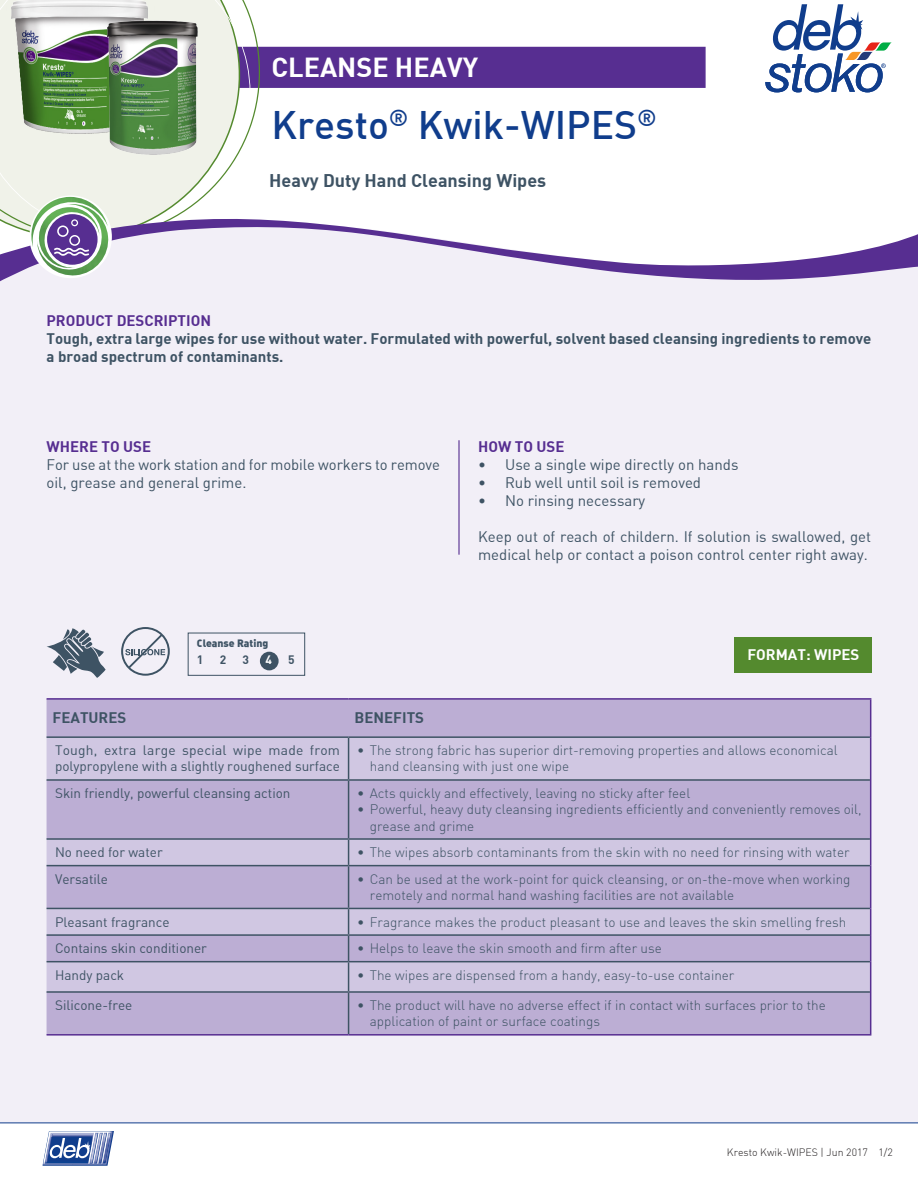
<style>
.page{position:relative;width:918px;height:1188px;background:#fff}
.page>*{position:absolute;margin:0;border:0;box-sizing:border-box;transform-origin:0 0}
.t1{font:500 39px "DI Nbek";color:#103d8c}
.t2{font:700 27px "DI Nbek";color:#fff}
._08_Copy_Prokyon_8_7{font:700 18px "DI Nbek";color:#3e5364}
._08_Subline_Prokyon{font:15px/18px "DIN Bek";color:#3e5364}
._08_Subline_Prokyon-2{font:700 15px/18px "DI Nbek";color:#3e5364}
._08_Subline_Prokyon-3{font:700 15px "DI Nbek";color:#572e91}
._08_Subline_Prokyon-4{font:700 15px "DI Nbek";color:#fff}
.t3{font:300 13.5px/16.2px "DI Nbek";color:#3e5364}
._08_Subline_Prokyon-5{font:13.5px/16.2px "DIN Bek";color:#3e5364}
._08_Subline_Prokyon-6{font:700 12px "DI Nbek";color:#3e5364}
._08_Subline_Prokyon-7{font:700 12px "DI Nbek";color:#fff}
._07_Prokyon_7_9{font:300 10.5px "DI Nbek";color:#231f20}
._08_Subline_Prokyon-8{font:10.5px "DIN Black Alternate";color:#3e5364}
</style>
<div class="page">
<div style="left:0;top:0;width:918px;height:1123px;background:#f2eff7"></div>
<hr style="left:0;top:1123px;width:918px;height:1px;background:#103d8c">
<svg style="left:43px;top:1131px;width:71px;height:35px"></svg>
<div style="left:275px;top:0;width:643px;height:216px;background:#fff"></div>
<div style="left:203px;top:47px;width:503px;height:41px;background:#572e91;border:2px solid #572e91"></div>
<svg style="left:0;top:0;width:275px;height:216px;fill:#f0f2e9"></svg>
<svg style="left:0;top:216px;width:918px;height:66px"></svg>
<img style="left:37px;top:203px;width:73px;height:74px">
<img style="left:37px;top:247px;width:63px;height:23px">
<img style="left:29px;top:197px;width:79px;height:50px">
<div style="left:47px;top:700px;width:823px;height:334px;background:#bcaed4"></div>
<svg style="left:47px;top:738px;width:823px;height:253px;background:#c4b9da"></svg>
<hr style="left:47px;top:736px;width:302px;height:2px;background:#3e5364">
<hr style="left:47px;top:779px;width:302px;height:2px;background:#3e5364">
<hr style="left:47px;top:838px;width:302px;height:2px;background:#3e5364">
<hr style="left:47px;top:865px;width:302px;height:1px;background:#3e5364">
<hr style="left:47px;top:908px;width:302px;height:1px;background:#3e5364">
<hr style="left:47px;top:934px;width:302px;height:2px;background:#3e5364">
<hr style="left:47px;top:961px;width:302px;height:1px;background:#3e5364">
<hr style="left:47px;top:991px;width:302px;height:2px;background:#3e5364">
<hr style="left:348px;top:738px;width:1px;height:41px;background:#3e5364">
<hr style="left:348px;top:781px;width:1px;height:57px;background:#3e5364">
<svg style="left:348px;top:840px;width:1px;height:25px"></svg>
<hr style="left:348px;top:866px;width:1px;height:42px;background:#3e5364">
<hr style="left:349px;top:736px;width:521px;height:2px;background:#3e5364">
<hr style="left:349px;top:779px;width:521px;height:2px;background:#3e5364">
<hr style="left:349px;top:838px;width:521px;height:2px;background:#3e5364">
<hr style="left:349px;top:865px;width:521px;height:1px;background:#3e5364">
<hr style="left:349px;top:908px;width:521px;height:1px;background:#3e5364">
<hr style="left:349px;top:934px;width:521px;height:2px;background:#3e5364">
<hr style="left:349px;top:961px;width:521px;height:1px;background:#3e5364">
<hr style="left:349px;top:991px;width:521px;height:2px;background:#3e5364">
<svg style="left:348px;top:909px;width:1px;height:82px"></svg>
<hr style="left:348px;top:993px;width:1px;height:41px;background:#3e5364">
<hr style="left:47px;top:698px;width:302px;height:2px;background:#572e91">
<hr style="left:349px;top:698px;width:522px;height:2px;background:#572e91">
<hr style="left:870px;top:700px;width:1px;height:37px;background:#572e91">
<hr style="left:870px;top:737px;width:1px;height:43px;background:#572e91">
<hr style="left:870px;top:780px;width:1px;height:59px;background:#572e91">
<svg style="left:870px;top:839px;width:1px;height:27px"></svg>
<hr style="left:870px;top:866px;width:1px;height:42px;background:#572e91">
<svg style="left:870px;top:908px;width:1px;height:54px"></svg>
<hr style="left:47px;top:1034px;width:302px;height:2px;background:#572e91">
<hr style="left:870px;top:962px;width:1px;height:30px;background:#572e91">
<hr style="left:870px;top:992px;width:1px;height:42px;background:#572e91">
<hr style="left:349px;top:1034px;width:522px;height:2px;background:#572e91">
<svg style="left:121px;top:627px;width:49px;height:49px"></svg>
<div style="left:734px;top:637px;width:137px;height:36px;background:#548a2e"></div>
<hr style="left:458px;top:440px;width:2px;height:115px;background:#572e91">
<svg style="left:765px;top:4px;width:127px;height:88px"></svg>
<div style="left:260px;top:652px;width:19px;height:18px;background:#3e5364;border-radius:50%"></div>
<div style="left:188px;top:633px;width:117px;height:43px;border:1px solid #3e5364"></div>
<svg style="left:47px;top:628px;width:59px;height:50px"></svg>
<img style="left:0;top:0;width:162px;height:139px">
<img style="left:107px;top:20px;width:90px;height:135px">
<p class="t2" style="left:271px;top:50px;width:208px">CLEANSE HEAVY</p>
<p class="t1" style="left:271px;top:100px;width:387px">Kresto<sup>®</sup> Kwik-WIPES<sup>®</sup></p>
<p class="_08_Copy_Prokyon_8_7" style="left:269px;top:168px;width:278px">Heavy Duty Hand Cleansing Wipes</p>
<p class="_08_Subline_Prokyon-3" style="left:47px;top:311px;width:166px">PRODUCT DESCRIPTION</p>
<p class="_08_Subline_Prokyon-2" style="left:47px;top:329px;width:826px">Tough, extra large wipes for use without water. Formulated with powerful, solvent based cleansing ingredients to remove a broad spectrum of contaminants.</p>
<p class="_08_Subline_Prokyon-3" style="left:47px;top:437px;width:106px">WHERE TO USE</p>
<p class="_08_Subline_Prokyon" style="left:47px;top:456px;width:395px">For use at the work station and for mobile workers to remove oil, grease and general grime.</p>
<p class="_08_Subline_Prokyon-8" style="left:197px;top:636px;width:73px">Cleanse Rating</p>
<p class="_08_Subline_Prokyon-6" style="left:197px;top:652px;width:8px">1</p>
<p class="_08_Subline_Prokyon-6" style="left:220px;top:652px;width:8px">2</p>
<p class="_08_Subline_Prokyon-6" style="left:243px;top:652px;width:8px">3</p>
<p class="_08_Subline_Prokyon-7" style="left:265px;top:652px;width:8px">4</p>
<p class="_08_Subline_Prokyon-6" style="left:288px;top:652px;width:8px">5</p>
<p class="_08_Subline_Prokyon-3" style="left:478px;top:437px;width:88px">HOW TO USE</p>
<p class="_08_Subline_Prokyon" style="left:478px;top:456px;width:262px">• Use a single wipe directly on hands</p>
<p class="_08_Subline_Prokyon" style="left:478px;top:474px;width:225px">• Rub well until soil is removed</p>
<p class="_08_Subline_Prokyon" style="left:478px;top:492px;width:169px">• No rinsing necessary</p>
<p class="_08_Subline_Prokyon" style="left:478px;top:528px;width:395px">Keep out of reach of childern. If solution is swallowed, get medical help or contact a poison control center right away.</p>
<p class="_08_Subline_Prokyon-4" style="left:747px;top:645px;width:113px">FORMAT: WIPES</p>
<p class="_08_Subline_Prokyon-2" style="left:53px;top:708px;width:75px">FEATURES</p>
<p class="_08_Subline_Prokyon-2" style="left:355px;top:708px;width:71px">BENEFITS</p>
<p class="_08_Subline_Prokyon-5" style="left:55px;top:742px;width:287px">Tough, extra large special wipe made from polypropylene with a slightly roughened surface</p>
<p class="t3" style="left:370px;top:742px;width:469px;text-indent:-13px">• The strong fabric has superior dirt-removing properties and allows economical hand cleansing with just one wipe</p>
<p class="_08_Subline_Prokyon-5" style="left:55px;top:785px;width:237px">Skin friendly, powerful cleansing action</p>
<p class="t3" style="left:357px;top:785px;width:335px">• Acts quickly and effectively, leaving no sticky after feel</p>
<p class="t3" style="left:370px;top:801px;width:493px;text-indent:-13px">• Powerful, heavy duty cleansing ingredients efficiently and conveniently removes oil, grease and grime</p>
<p class="_08_Subline_Prokyon-5" style="left:55px;top:844px;width:109px">No need for water</p>
<p class="t3" style="left:357px;top:844px;width:494px">• The wipes absorb contaminants from the skin with no need for rinsing with water</p>
<p class="_08_Subline_Prokyon-5" style="left:55px;top:871px;width:55px">Versatile</p>
<p class="t3" style="left:370px;top:871px;width:482px;text-indent:-13px">• Can be used at the work-point for quick cleansing, or on-the-move when working remotely and normal hand washing facilities are not available</p>
<p class="_08_Subline_Prokyon-5" style="left:55px;top:913px;width:116px">Pleasant fragrance</p>
<p class="t3" style="left:357px;top:913px;width:491px">• Fragrance makes the product pleasant to use and leaves the skin smelling fresh</p>
<p class="_08_Subline_Prokyon-5" style="left:55px;top:940px;width:153px">Contains skin conditioner</p>
<p class="t3" style="left:357px;top:940px;width:306px">• Helps to leave the skin smooth and firm after use</p>
<p class="_08_Subline_Prokyon-5" style="left:55px;top:967px;width:71px">Handy pack</p>
<p class="t3" style="left:357px;top:967px;width:379px">• The wipes are dispensed from a handy, easy-to-use container</p>
<p class="_08_Subline_Prokyon-5" style="left:55px;top:997px;width:79px">Silicone-free</p>
<p class="t3" style="left:370px;top:997px;width:457px;text-indent:-13px">• The product will have no adverse effect if in contact with surfaces prior to the application of paint or surface coatings</p>
<p class="_07_Prokyon_7_9" style="left:727px;top:1145px;width:167px">Kresto Kwik-WIPES | Jun 2017 1/2</p>
</div>
